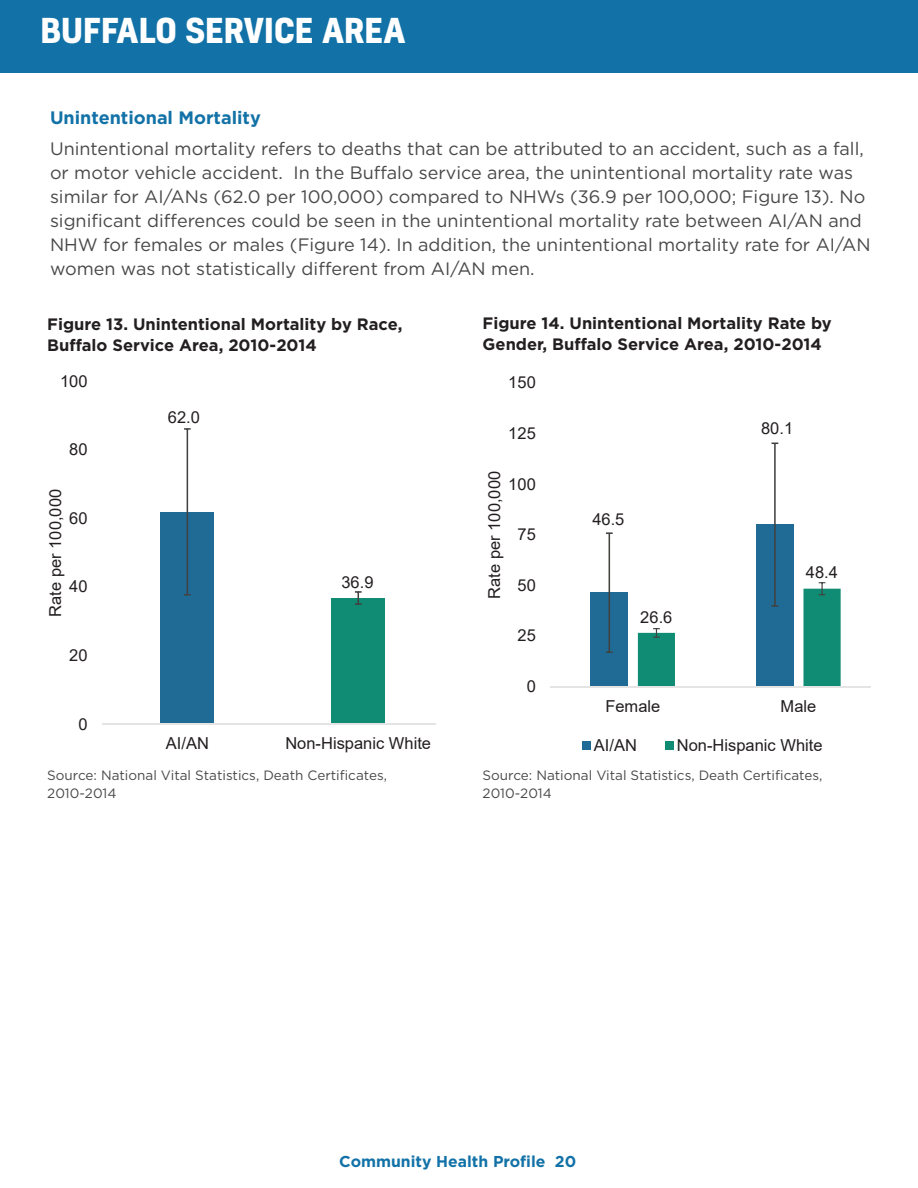
<style>
.page{position:relative;width:918px;height:1188px;background:#fff}
.page>*{position:absolute;margin:0;border:0;box-sizing:border-box;transform-origin:0 0}
.t1{font:700 33px "Kelson";color:#fff}
.t2{font:18px/24px "Gotham";color:#484948}
.t3{font:700 18px "Gotham";color:#1272a7}
.t4{font:700 16.5px/21px "Gotham";color:#231f20}
.t5{font:16.5px "Arial";color:#231f20}
.t6{font:700 15.75px "Gotham";color:#1272a7}
.t7{font:13.5px/17.2px "Gotham";color:#484948}
</style>
<div class="page">
<div style="left:0;top:0;width:918px;height:73px;background:#1272a7"></div>
<div style="left:756px;top:525px;width:38px;height:162px;background:#1f6b95"></div>
<div style="left:591px;top:593px;width:37px;height:94px;background:#1f6b95"></div>
<hr style="left:609px;top:593px;width:1px;height:59px;background:#41413f">
<hr style="left:609px;top:533px;width:1px;height:60px;background:#41413f">
<svg style="left:606px;top:651px;width:7px;height:2px"></svg>
<svg style="left:606px;top:532px;width:7px;height:2px"></svg>
<hr style="left:774px;top:525px;width:2px;height:81px;background:#41413f">
<hr style="left:774px;top:443px;width:2px;height:82px;background:#41413f">
<svg style="left:638px;top:582px;width:203px;height:104px"></svg>
<hr style="left:550px;top:686px;width:321px;height:1px;background:#e3e4e3">
<div style="left:582px;top:742px;width:8px;height:8px;background:#1f6b95"></div>
<div style="left:665px;top:742px;width:8px;height:8px;background:#118c74"></div>
<div style="left:332px;top:598px;width:53px;height:126px;background:#118c74"></div>
<div style="left:161px;top:512px;width:53px;height:212px;background:#1f6b95"></div>
<hr style="left:187px;top:512px;width:1px;height:83px;background:#41413f">
<hr style="left:187px;top:429px;width:1px;height:83px;background:#41413f">
<svg style="left:184px;top:594px;width:7px;height:2px"></svg>
<svg style="left:184px;top:428px;width:7px;height:2px"></svg>
<svg style="left:355px;top:591px;width:7px;height:14px"></svg>
<hr style="left:102px;top:724px;width:333px;height:1px;background:#e3e4e3">
<h1 class="t1" style="left:40px;top:7px;width:366px">BUFFALO SERVICE AREA</h1>
<p class="t3" style="left:50px;top:106px;width:212px">Unintentional Mortality</p>
<p class="t2" style="left:50px;top:136px;width:822px">Unintentional mortality refers to deaths that can be attributed to an accident, such as a fall, or motor vehicle accident. In the Buffalo service area, the unintentional mortality rate was similar for AI/ANs (62.0 per 100,000) compared to NHWs (36.9 per 100,000; Figure 13). No significant differences could be seen in the unintentional mortality rate between AI/AN and NHW for females or males (Figure 14). In addition, the unintentional mortality rate for AI/AN women was not statistically different from AI/AN men.</p>
<p class="t4" style="left:47px;top:313px;width:357px">Figure 13. Unintentional Mortality by Race,<br>Buffalo Service Area, 2010-2014</p>
<p class="t4" style="left:483px;top:312px;width:351px">Figure 14. Unintentional Mortality Rate by<br>Gender, Buffalo Service Area, 2010-2014</p>
<p class="t5" style="left:60px;top:369px;width:29px">100</p>
<p class="t5" style="left:69px;top:438px;width:20px">80</p>
<p class="t5" style="left:44px;top:617px;width:129px;rotate:-90deg">Rate per 100,000</p>
<p class="t5" style="left:69px;top:507px;width:20px">60</p>
<p class="t5" style="left:69px;top:575px;width:20px">40</p>
<p class="t5" style="left:69px;top:644px;width:20px">20</p>
<p class="t5" style="left:79px;top:713px;width:11px">0</p>
<p class="t5" style="left:168px;top:405px;width:34px">62.0</p>
<p class="t5" style="left:341px;top:571px;width:34px">36.9</p>
<p class="t5" style="left:166px;top:732px;width:45px">AI/AN</p>
<p class="t5" style="left:285px;top:732px;width:147px">Non-Hispanic White</p>
<p class="t5" style="left:508px;top:371px;width:29px">150</p>
<p class="t5" style="left:508px;top:422px;width:29px">125</p>
<p class="t5" style="left:483px;top:599px;width:129px;rotate:-90deg">Rate per 100,000</p>
<p class="t5" style="left:508px;top:472px;width:29px">100</p>
<p class="t5" style="left:517px;top:523px;width:20px">75</p>
<p class="t5" style="left:517px;top:574px;width:20px">50</p>
<p class="t5" style="left:517px;top:624px;width:20px">25</p>
<p class="t5" style="left:527px;top:675px;width:11px">0</p>
<p class="t5" style="left:592px;top:508px;width:34px">46.5</p>
<p class="t5" style="left:640px;top:605px;width:34px">26.6</p>
<p class="t5" style="left:761px;top:416px;width:34px">80.1</p>
<p class="t5" style="left:806px;top:561px;width:34px">48.4</p>
<p class="t5" style="left:605px;top:694px;width:57px">Female</p>
<p class="t5" style="left:781px;top:694px;width:37px">Male</p>
<p class="t5" style="left:594px;top:734px;width:45px">AI/AN</p>
<p class="t5" style="left:677px;top:734px;width:147px">Non-Hispanic White</p>
<p class="t7" style="left:47px;top:767px;width:341px">Source: National Vital Statistics, Death Certificates,<br>2010-2014</p>
<p class="t7" style="left:483px;top:767px;width:341px">Source: National Vital Statistics, Death Certificates,<br>2010-2014</p>
<p class="t6" style="left:339px;top:1151px;width:238px">Community Health Profile 20</p>
</div>
